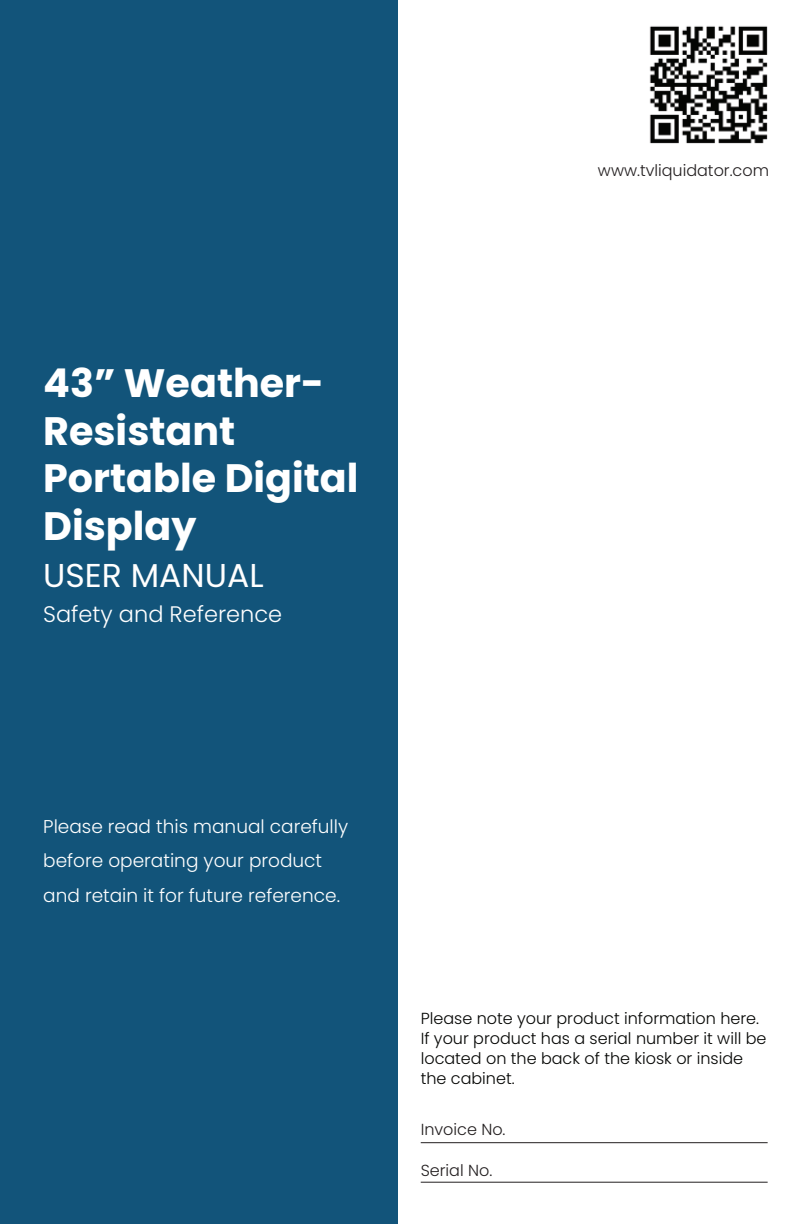
<style>
.page{position:relative;width:792px;height:1224px;background:#12547a}
.page>*{position:absolute;margin:0;border:0;box-sizing:border-box;transform-origin:0 0}
.t1{font:700 39.6px/47.6px "Poppins";color:#fff}
.t2{font:33px "Poppins";color:#fff}
.t3{font:300 22.4px "Poppins";color:#fff}
.t4{font:300 18.6px/34.4px "Poppins";color:#fff}
.t5{font:300 16px/20px "Poppins";color:#040503}
.t6{font:300 16px "Poppins";color:#231f20}
</style>
<div class="page">
<div style="left:399px;top:0;width:393px;height:1224px;background:#fff"></div>
<hr style="left:421px;top:1142px;width:347px;height:1px;background:#231f20">
<hr style="left:421px;top:1182px;width:347px;height:1px;background:#231f20">
<img style="left:649px;top:26px;width:119px;height:118px">
<h1 class="t1" style="left:43px;top:360px;width:317px">43” Weather-<br>Resistant<br>Portable Digital<br>Display</h1>
<h2 class="t2" style="left:43px;top:557px;width:222px">USER MANUAL</h2>
<h3 class="t3" style="left:43px;top:601px;width:240px">Safety and Reference</h3>
<p class="t6" style="left:598px;top:161px;width:173px">www.tvliquidator.com</p>
<p class="t4" style="left:43px;top:809px;width:306px">Please read this manual carefully before operating your product and retain it for future reference.</p>
<p class="t5" style="left:421px;top:1008px;width:347px">Please note your product information here.<br>If your product has a serial number it will be located on the back of the kiosk or inside the cabinet.</p>
<p class="t6" style="left:421px;top:1120px;width:86px">Invoice No.</p>
<p class="t6" style="left:421px;top:1161px;width:73px">Serial No.</p>
</div>
